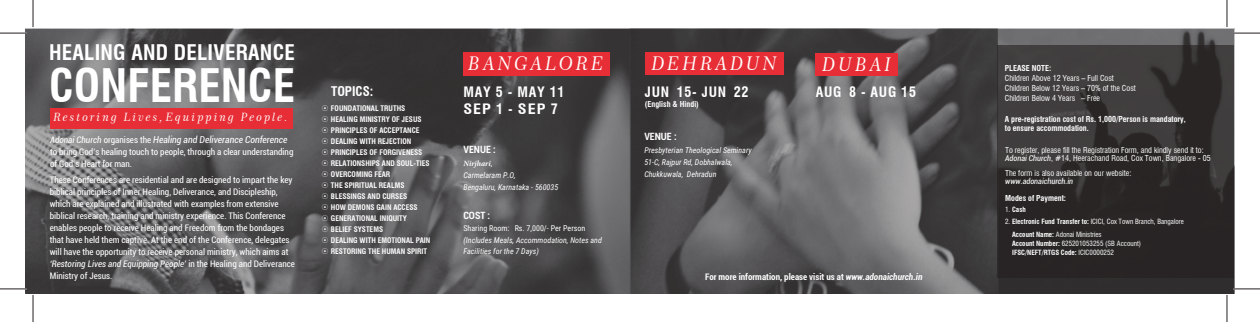
<style>
.page{position:relative;width:1260px;height:322px;background:#fff}
.page>*{position:absolute;margin:0;border:0;box-sizing:border-box;transform-origin:0 0}
.t1{font:700 condensed 45px "Swiss 721 BT";letter-spacing:.005em;color:#fff}
.t2{font:700 condensed 21px "Swiss 721 BT";letter-spacing:.01em;color:#fff}
.t3{font:18.9px "Century 751 BT Italic B";letter-spacing:.145em;color:#fff}
.t4{font:700 condensed 14px/17px "Swiss 721 BT";letter-spacing:.055em;color:#fff}
.t5{font:700 condensed 13px "Swiss 721 BT";color:#fff}
.t6{font:11.5px "Century 751 BT Italic B";letter-spacing:.16em;color:#fff}
.t7{font:700 condensed 10px "Roboto";color:#fff}
.t8{font:italic condensed 9.5px "Roboto";color:#fff}
.t9{font:condensed 9px/12px "Roboto";color:#fff}
.t10{font:700 condensed 9px "Roboto";color:#fff}
.t11{font:condensed 8px/10px "Swiss 721 BT";color:#fff}
.t12{font:italic 8px/12px "Roboto Condensed";color:#fff}
.t13{font:700 condensed 8px/9.6px "Swiss 721 BT";color:#fff}
.t14{font:8px "Roboto Condensed";color:#fff}
.t15{font:italic condensed 8px "Roboto";color:#fff}
.t16{font:italic 700 8px "Minion Pro";color:#fff}
.t17{font:700 condensed 7.5px/11px "Swiss 721 BT";color:#fff}
.t18{font:condensed 7px/13px "Swiss 721 BT";color:#fff}
.t19{font:700 condensed 7px "Swiss 721 BT";color:#fff}
.s1{font-size:9px}
.s2{font-style:normal;font-size:9px}
.s3{font-style:italic}
.s4{font-family:"Roboto";font-weight:400;font-style:normal;font-stretch:condensed}
.s5{font-family:"Roboto";font-style:italic}
.s6{font-weight:400}
.s7{font-weight:700}
</style>
<div class="page">
<img style="left:26px;top:28px;width:1208px;height:265px">
<svg style="left:997px;top:45px;width:236px;height:231px;background:#322e2f"></svg>
<div style="left:645px;top:52px;width:138px;height:23px;background:#e72d35"></div>
<div style="left:50px;top:108px;width:243px;height:20px;background:#e72d35"></div>
<div style="left:815px;top:52px;width:83px;height:23px;background:#e72d35"></div>
<div style="left:463px;top:52px;width:146px;height:23px;background:#e72d35"></div>
<hr style="left:0;top:32px;width:27px;height:2px;background:#fff">
<hr style="left:1232px;top:32px;width:27px;height:2px;background:#fff">
<hr style="left:0;top:287px;width:27px;height:2px;background:#fff">
<hr style="left:1232px;top:287px;width:27px;height:2px;background:#fff">
<svg style="left:0;top:33px;width:27px;height:1px"></svg>
<svg style="left:1232px;top:33px;width:27px;height:1px"></svg>
<svg style="left:0;top:288px;width:27px;height:1px"></svg>
<svg style="left:33px;top:0;width:1px;height:27px"></svg>
<svg style="left:33px;top:295px;width:1px;height:26px"></svg>
<svg style="left:1226px;top:0;width:1px;height:27px"></svg>
<svg style="left:1226px;top:288px;width:33px;height:33px"></svg>
<svg style="left:322px;top:104px;width:6px;height:149px"></svg>
<h2 class="t2" style="left:49px;top:39px;width:247px">HEALING AND DELIVERANCE</h2>
<h1 class="t1" style="left:49px;top:58px;width:247px">CONFERENCE</h1>
<p class="t6" style="left:53px;top:110px;width:235px">Restoring Lives, Equipping People.</p>
<p class="t8" style="left:50px;top:133px;width:239px"><span class="s1">Adonai Church</span> <span class="s2">organises the</span> Healing and Deliverance Conference</p>
<p class="t9" style="left:50px;top:145px;width:245px">to bring God’s healing touch to people, through a clear understanding of God’s Heart for man.</p>
<p class="t9" style="left:50px;top:173px;width:247px">These Conferences are residential and are designed to impart the key biblical principles of Inner Healing, Deliverance, and Discipleship, which are explained and illustrated with examples from extensive biblical research, training and ministry experience. This Conference enables people to receive Healing and Freedom from the bondages that have held them captive. At the end of the Conference, delegates will have the opportunity to receive personal ministry, which aims at <span class="s3">‘Restoring Lives and Equipping People’</span> in the Healing and Deliverance Ministry of Jesus.</p>
<h3 class="t3" style="left:468px;top:51px;width:137px">BANGALORE</h3>
<h3 class="t4" style="left:463px;top:83px;width:103px">MAY 5 - MAY 11<br>SEP 1 - SEP 7</h3>
<p class="t7" style="left:463px;top:142px;width:34px">VENUE :</p>
<p class="t16" style="left:463px;top:157px;width:30px">Nirjhari<span class="s4">,</span></p>
<p class="t12" style="left:463px;top:169px;width:96px">Carmelaram P.O,<br>Bengaluru, Karnataka - 560035</p>
<p class="t7" style="left:463px;top:207px;width:28px">COST :</p>
<p class="t14" style="left:463px;top:222px;width:123px">Sharing Room: Rs. 7,000/- Per Person</p>
<p class="t12" style="left:463px;top:233px;width:140px;line-height:11.3px">(Includes Meals, Accommodation, Notes and<br>Facilities for the 7 Days)</p>
<h3 class="t3" style="left:651px;top:52px;width:127px">DEHRADUN</h3>
<h3 class="t3" style="left:822px;top:52px;width:70px">DUBAI</h3>
<h3 class="t4" style="left:645px;top:83px;width:105px">JUN 15- JUN 22</h3>
<p class="t13" style="left:645px;top:99px;width:55px">(English &amp; Hindi)</p>
<p class="t7" style="left:644px;top:129px;width:34px">VENUE :</p>
<p class="t12" style="left:644px;top:144px;width:109px">Presbyterian Theological Seminary<br>51-C, Rajpur Rd, Dobhalwala,<br>Chukkuwala, Dehradun</p>
<h3 class="t5" style="left:331px;top:83px;width:44px">TOPICS:</h3>
<h3 class="t4" style="left:815px;top:83px;width:102px">AUG 8 - AUG 15</h3>
<p class="t17" style="left:331px;top:102px;width:101px">FOUNDATIONAL TRUTHS<br>HEALING MINISTRY OF JESUS<br>PRINCIPLES OF ACCEPTANCE<br>DEALING WITH REJECTION<br>PRINCIPLES OF FORGIVENESS<br>RELATIONSHIPS AND SOUL-TIES<br>OVERCOMING FEAR<br>THE SPIRITUAL REALMS<br>BLESSINGS AND CURSES<br>HOW DEMONS GAIN ACCESS<br>GENERATIONAL INIQUITY<br>BELIEF SYSTEMS<br>DEALING WITH EMOTIONAL PAIN<br>RESTORING THE HUMAN SPIRIT</p>
<p class="t10" style="left:705px;top:269px;width:219px">For more information, please visit us at <span class="s3">www.adonaichurch.in</span></p>
<p class="t13" style="left:1004px;top:63px;width:48px">PLEASE NOTE:</p>
<p class="t11" style="left:1004px;top:73px;width:133px">Children Above 12 Years – Full Cost<br>Children Below 12 Years – 70% of the Cost<br>Children Below 4 Years – Free</p>
<p class="t13" style="left:1004px;top:114px;width:182px">A pre-registration cost of Rs. 1,000/Person is mandatory, to ensure accommodation.</p>
<p class="t11" style="left:1005px;top:145px;width:207px;line-height:8px">To register, please fill the Registration Form, and kindly send it to:<br><span class="s5">Adonai Church</span>, #14, Heerachand Road, Cox Town, Bangalore - 05</p>
<p class="t11" style="left:1005px;top:167px;width:128px">The form is also available on our website:</p>
<p class="t15" style="left:1005px;top:175px;width:69px">www.adonaichurch.in</p>
<p class="t13" style="left:1005px;top:193px;width:62px">Modes of Payment:</p>
<p class="t19" style="left:1005px;top:205px;width:22px"><span class="s6">1.</span> Cash</p>
<p class="t18" style="left:1012px;top:214px;width:173px;text-indent:-7px">2. <span class="s7">Electronic Fund Transfer to:</span> ICICI, Cox Town Branch, Bangalore<br><span class="s7">Account Name:</span> Adonai Ministries</p>
<p class="t18" style="left:1012px;top:238px;width:130px;line-height:9px"><span class="s7">Account Number:</span> 625201053255 (SB Account)<br><span class="s7">IFSC/NEFT/RTGS Code:</span> ICIC0000252</p>
</div>
